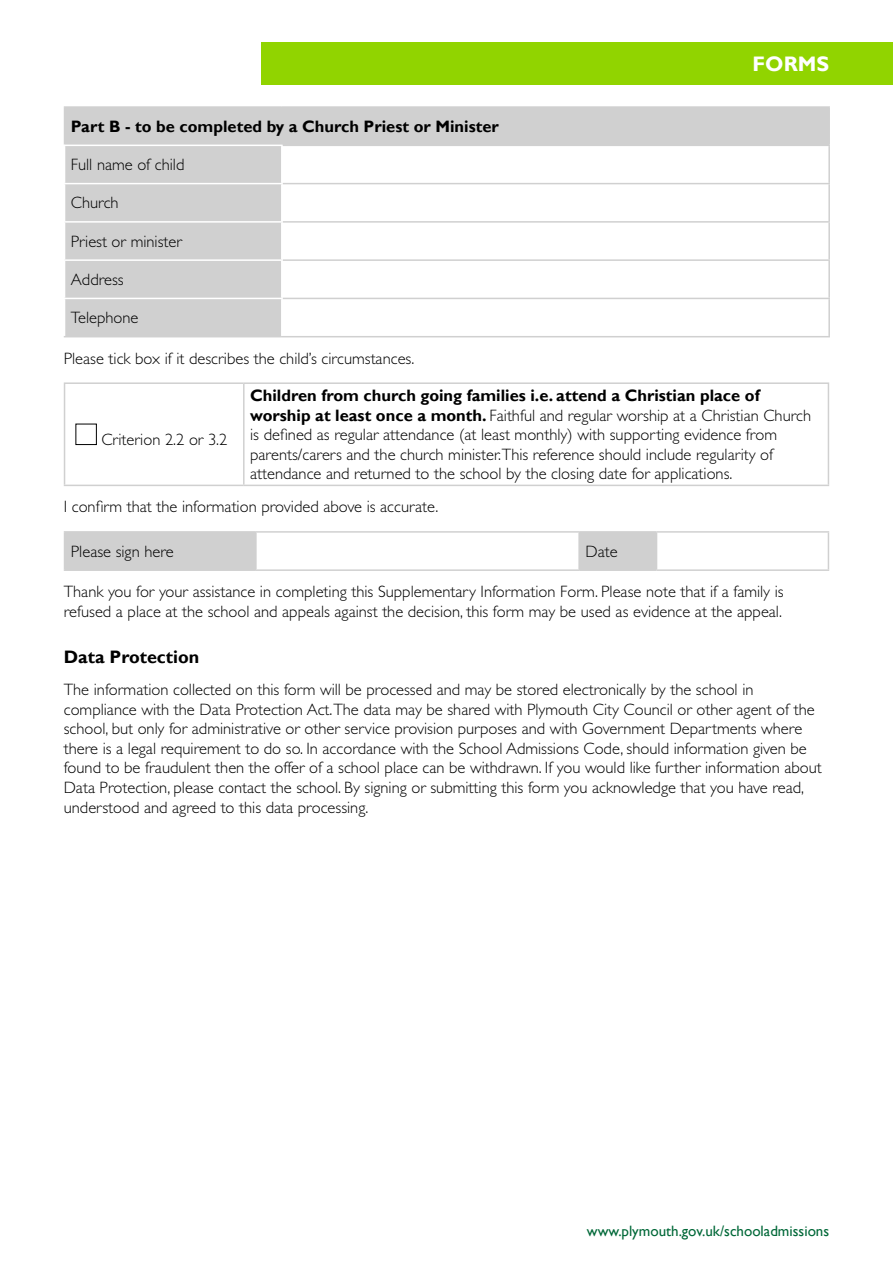
<style>
.page{position:relative;width:893px;height:1263px;background:#fff}
.page>*{position:absolute;margin:0;border:0;box-sizing:border-box;transform-origin:0 0}
.t1{font:700 21px "Gill Sans";color:#fff}
.t2{font:700 18px "Gill Sans";color:#000}
.t3{font:300 16.5px/19.5px "Gill Sans Std";color:#000}
.t4{font:700 16.5px "Gill Sans";color:#000}
.t5{font:15px "Gill Sans";color:#006838}
.s1{font-family:"Gill Sans";font-weight:700}
</style>
<div class="page">
<div style="left:261px;top:43px;width:632px;height:42px;background:#91d400"></div>
<svg style="left:65px;top:108px;width:763px;height:228px"></svg>
<hr style="left:64px;top:106px;width:218px;height:2px;background:#d0d0d0">
<hr style="left:64px;top:108px;width:1px;height:37px;background:#d0d0d0">
<hr style="left:282px;top:106px;width:548px;height:2px;background:#d0d0d0">
<hr style="left:828px;top:108px;width:2px;height:37px;background:#d0d0d0">
<hr style="left:283px;top:145px;width:547px;height:1px;background:#d0d0d0">
<hr style="left:828px;top:146px;width:2px;height:37px;background:#d0d0d0">
<hr style="left:283px;top:183px;width:547px;height:1px;background:#d0d0d0">
<hr style="left:828px;top:184px;width:2px;height:37px;background:#d0d0d0">
<hr style="left:283px;top:221px;width:547px;height:2px;background:#d0d0d0">
<hr style="left:828px;top:223px;width:2px;height:36px;background:#d0d0d0">
<hr style="left:283px;top:259px;width:547px;height:2px;background:#d0d0d0">
<hr style="left:828px;top:261px;width:2px;height:37px;background:#d0d0d0">
<hr style="left:283px;top:298px;width:547px;height:1px;background:#d0d0d0">
<hr style="left:828px;top:299px;width:2px;height:37px;background:#d0d0d0">
<hr style="left:64px;top:336px;width:218px;height:1px;background:#d0d0d0">
<hr style="left:282px;top:336px;width:548px;height:1px;background:#d0d0d0">
<hr style="left:64px;top:145px;width:219px;height:1px;background:#fff">
<hr style="left:281px;top:146px;width:2px;height:37px;background:#fff">
<hr style="left:64px;top:183px;width:219px;height:1px;background:#fff">
<hr style="left:281px;top:184px;width:2px;height:37px;background:#fff">
<hr style="left:64px;top:221px;width:219px;height:2px;background:#fff">
<hr style="left:281px;top:223px;width:2px;height:36px;background:#fff">
<hr style="left:64px;top:259px;width:219px;height:2px;background:#fff">
<hr style="left:281px;top:261px;width:2px;height:37px;background:#fff">
<hr style="left:64px;top:298px;width:219px;height:1px;background:#fff">
<hr style="left:281px;top:299px;width:2px;height:37px;background:#fff">
<hr style="left:64px;top:382px;width:180px;height:2px;background:#d0d0d0">
<hr style="left:64px;top:384px;width:1px;height:101px;background:#d0d0d0">
<hr style="left:244px;top:382px;width:585px;height:2px;background:#d0d0d0">
<hr style="left:243px;top:384px;width:2px;height:101px;background:#d0d0d0">
<hr style="left:828px;top:384px;width:1px;height:101px;background:#d0d0d0">
<hr style="left:64px;top:485px;width:180px;height:1px;background:#d0d0d0">
<hr style="left:244px;top:485px;width:585px;height:1px;background:#d0d0d0">
<div style="left:75px;top:424px;width:22px;height:21px;border:1px solid #000"></div>
<svg style="left:65px;top:533px;width:591px;height:36px"></svg>
<hr style="left:64px;top:531px;width:192px;height:2px;background:#d0d0d0">
<hr style="left:64px;top:533px;width:1px;height:36px;background:#d0d0d0">
<hr style="left:256px;top:531px;width:323px;height:2px;background:#d0d0d0">
<hr style="left:255px;top:533px;width:2px;height:36px;background:#d0d0d0">
<hr style="left:579px;top:531px;width:78px;height:2px;background:#d0d0d0">
<hr style="left:578px;top:533px;width:2px;height:36px;background:#d0d0d0">
<hr style="left:657px;top:531px;width:172px;height:2px;background:#d0d0d0">
<hr style="left:656px;top:533px;width:1px;height:36px;background:#d0d0d0">
<hr style="left:828px;top:533px;width:1px;height:36px;background:#d0d0d0">
<hr style="left:64px;top:569px;width:192px;height:2px;background:#d0d0d0">
<hr style="left:256px;top:569px;width:323px;height:2px;background:#d0d0d0">
<hr style="left:579px;top:569px;width:78px;height:2px;background:#d0d0d0">
<hr style="left:657px;top:569px;width:172px;height:2px;background:#d0d0d0">
<p class="t4" style="left:71px;top:116px;width:429px">Part B - to be completed by a Church Priest or Minister</p>
<p class="t3" style="left:71px;top:155px;width:115px">Full name of child</p>
<p class="t3" style="left:71px;top:193px;width:49px">Church</p>
<p class="t3" style="left:71px;top:232px;width:112px">Priest or minister</p>
<p class="t3" style="left:71px;top:270px;width:54px">Address</p>
<p class="t3" style="left:71px;top:308px;width:69px">Telephone</p>
<p class="t3" style="left:64px;top:349px;width:352px">Please tick box if it describes the child’s circumstances.</p>
<p class="t1" style="left:753px;top:51px;width:78px">FORMS</p>
<p class="t4" style="left:250px;top:385px;width:511px">Children from church going families i.e. attend a Christian place of</p>
<p class="t3" style="left:250px;top:405px;width:563px"><span class="s1">worship at least once a month.</span> Faithful and regular worship at a Christian Church is defined as regular attendance (at least monthly) with supporting evidence from parents/carers and the church minister.This reference should include regularity of attendance and returned to the school by the closing date for applications.</p>
<p class="t3" style="left:64px;top:497px;width:376px">I confirm that the information provided above is accurate.</p>
<p class="t3" style="left:71px;top:542px;width:104px">Please sign here</p>
<p class="t3" style="left:585px;top:542px;width:34px">Date</p>
<p class="t3" style="left:64px;top:582px;width:721px">Thank you for your assistance in completing this Supplementary Information Form. Please note that if a family is refused a place at the school and appeals against the decision, this form may be used as evidence at the appeal.</p>
<p class="t2" style="left:64px;top:646px;width:137px">Data Protection</p>
<p class="t3" style="left:64px;top:680px;width:760px">The information collected on this form will be processed and may be stored electronically by the school in compliance with the Data Protection Act.The data may be shared with Plymouth City Council or other agent of the school, but only for administrative or other service provision purposes and with Government Departments where there is a legal requirement to do so. In accordance with the School Admissions Code, should information given be found to be fraudulent then the offer of a school place can be withdrawn. If you would like further information about Data Protection, please contact the school. By signing or submitting this form you acknowledge that you have read, understood and agreed to this data processing.</p>
<p class="t3" style="left:101px;top:430px;width:128px">Criterion 2.2 or 3.2</p>
<p class="t5" style="left:587px;top:1222px;width:244px">www.plymouth.gov.uk/schooladmissions</p>
</div>
